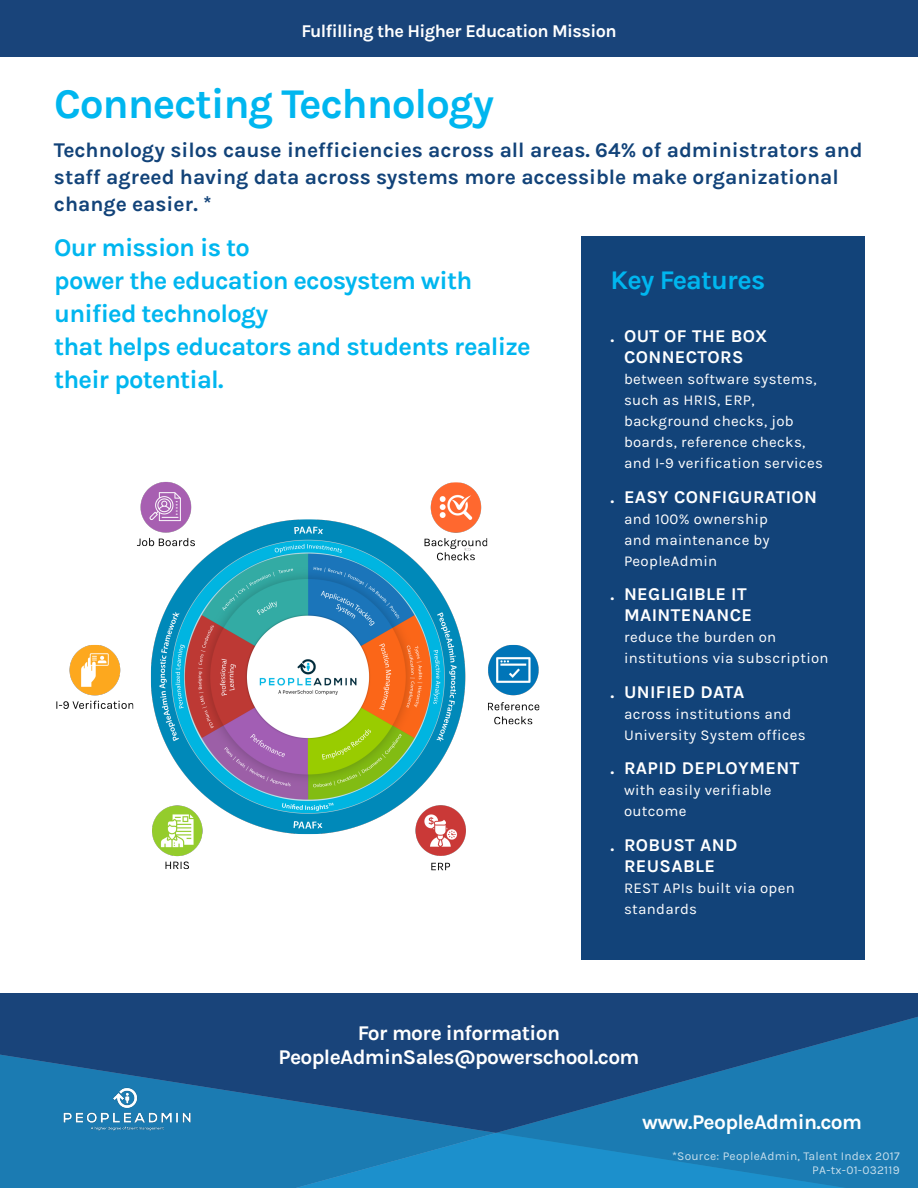
<style>
.page{position:relative;width:918px;height:1188px;background:#fff}
.page>*{position:absolute;margin:0;border:0;box-sizing:border-box;transform-origin:0 0}
.t1{font:700 42.45px "Karla";letter-spacing:-.03em;color:#00b6ef}
.t2{font:700 27px "Karla";letter-spacing:-.03em;color:#00b6ef}
.t3{font:700 25.5px/33px "Karla";letter-spacing:-.03em;color:#00b6ef}
.t4{font:700 21px/27px "Karla";color:#124379}
.t5{font:700 21px "Karla";letter-spacing:-.03em;color:#fff}
.t6{font:700 18px/21px "Karla";letter-spacing:.02em;color:#fff;text-align:center}
.t7{font:700 18px "Karla";letter-spacing:-.03em;color:#fff}
.t8{font:15px/21px "Karla";letter-spacing:.02em;color:#fff}
.t9{font:12px "Karla";letter-spacing:.02em;color:#fff}
</style>
<div class="page">
<div style="left:581px;top:236px;width:283px;height:724px;background:#124379"></div>
<img style="left:56px;top:481px;width:484px;height:390px">
<div style="left:0;top:0;width:918px;height:56px;background:#19447a"></div>
<div style="left:0;top:993px;width:918px;height:195px;background:#19447a"></div>
<svg style="left:0;top:1054px;width:247px;height:134px;background:#1a74ab"></svg>
<svg style="left:247px;top:1017px;width:671px;height:171px"></svg>
<img style="left:52px;top:1054px;width:149px;height:107px">
<p class="t7" style="left:301px;top:21px;width:317px">Fulfilling the Higher Education Mission</p>
<p class="t1" style="left:54px;top:80px;width:442px">Connecting Technology</p>
<p class="t4" style="left:54px;top:137px;width:810px">Technology silos cause inefficiencies across all areas. 64% of administrators and staff agreed having data across systems more accessible make organizational change easier. *</p>
<p class="t3" style="left:54px;top:231px;width:478px">Our mission is to<br>power the education ecosystem with unified technology<br>that helps educators and students realize their potential.</p>
<p class="t2" style="left:611px;top:265px;width:156px">Key Features</p>
<p class="t6" style="left:611px;top:326px;width:158px">. OUT OF THE BOX<br>CONNECTORS</p>
<p class="t8" style="left:624px;top:369px;width:200px">between software systems, such as HRIS, ERP, background checks, job boards, reference checks, and I-9 verification services</p>
<p class="t6" style="left:611px;top:486px;width:208px">. EASY CONFIGURATION</p>
<p class="t8" style="left:624px;top:509px;width:147px;text-align:justify">and 100% ownership and maintenance by PeopleAdmin</p>
<p class="t6" style="left:624px;top:584px;width:130px;text-align:left;text-indent:-14px">. NEGLIGIBLE IT<br>MAINTENANCE</p>
<p class="t8" style="left:624px;top:627px;width:206px">reduce the burden on institutions via subscription</p>
<p class="t6" style="left:611px;top:681px;width:135px">. UNIFIED DATA</p>
<p class="t8" style="left:624px;top:704px;width:183px">across institutions and<br>University System offices</p>
<p class="t6" style="left:611px;top:758px;width:190px">. RAPID DEPLOYMENT</p>
<p class="t8" style="left:624px;top:780px;width:149px">with easily verifiable outcome</p>
<p class="t6" style="left:611px;top:834px;width:128px">. ROBUST AND<br>REUSABLE</p>
<p class="t8" style="left:624px;top:878px;width:172px">REST APIs built via open standards</p>
<p class="t5" style="left:358px;top:1021px;width:204px">For more information</p>
<p class="t5" style="left:278px;top:1045px;width:363px">PeopleAdminSales@powerschool.com</p>
<p class="t5" style="left:642px;top:1110px;width:221px">www.PeopleAdmin.com</p>
<p class="t9" style="left:672px;top:1149px;width:229px">*Source: PeopleAdmin, Talent Index 2017</p>
<p class="t9" style="left:813px;top:1164px;width:88px">PA-tx-01-032119</p>
</div>
